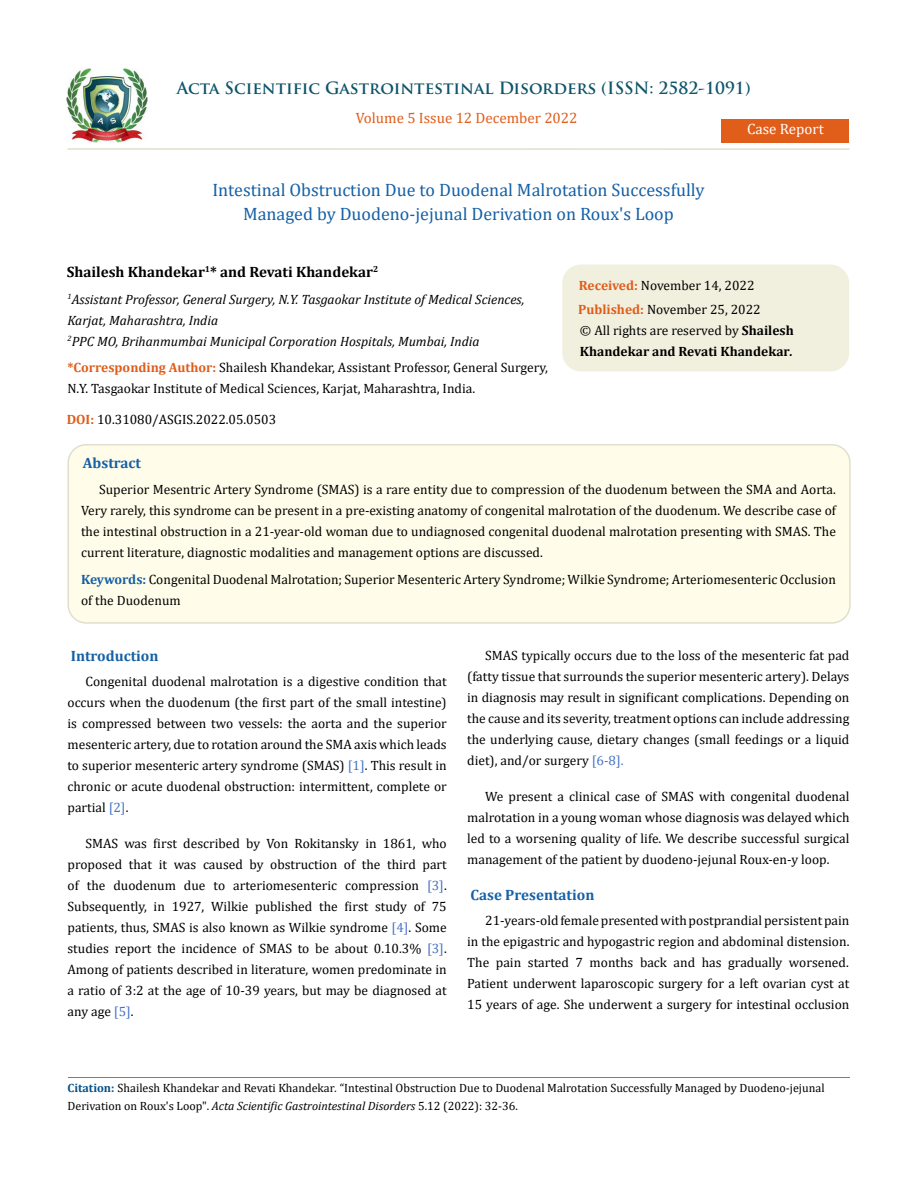
<style>
.page{position:relative;width:917px;height:1188px;background:#fff}
.page>*{position:absolute;margin:0;border:0;box-sizing:border-box;transform-origin:0 0}
.t1{font:18px/24px "Cambria";color:#1560a6;text-align:center}
.t2{font:700 16.5px "Trajan Pro";color:#0e546a}
.t3{font:700 15px "Cambria";color:#000}
.t4{font:700 15px "Cambria";color:#1560a6}
.t5{font:15px "Cambria";color:#e05d1a}
.t6{font:15px "Cambria";color:#fff}
.t7{font:13.5px/21px "Cambria";color:#000;text-align:justify}
.t8{font:italic 13.5px/21px "Cambria";color:#000}
.t9{font:700 13.5px/21px "Cambria";color:#000}
.t10{font:12px/18px "Cambria";color:#000}
.s1{font-weight:700;color:#e05d1a}
.s2{font-weight:400}
.s3{font-style:italic}
.s4{font-weight:700;color:#1560a6}
.s5{color:#4472c4}
.s6{font-weight:700;color:#035089}
</style>
<div class="page">
<img style="left:67px;top:68px;width:80px;height:74px">
<div style="left:721px;top:119px;width:128px;height:23px;background:#e05d1a"></div>
<div style="left:563px;top:265px;width:285px;height:106px;background:#f1f0de;border-radius:18px"></div>
<div style="left:562px;top:265px;width:287px;height:106px;border:2px solid #f1f0de;border-radius:18px"></div>
<div style="left:68px;top:445px;width:781px;height:178px;background:#fffde9;border-radius:18px"></div>
<div style="left:67px;top:444px;width:783px;height:180px;border:2px solid #e0dfcd;border-radius:18px"></div>
<hr style="left:67px;top:148px;width:782px;height:2px;background:#e0dfcd">
<hr style="left:68px;top:1077px;width:781px;height:1px;background:#e05d1a">
<p class="t2" style="left:177px;top:77px;width:575px">Acta Scientific Gastrointestinal Disorders (ISSN: 2582-1091)</p>
<p class="t5" style="left:356px;top:109px;width:223px">Volume 5 Issue 12 December 2022</p>
<p class="t6" style="left:747px;top:120px;width:78px">Case Report</p>
<h1 class="t1" style="left:212px;top:178px;width:493px">Intestinal Obstruction Due to Duodenal Malrotation Successfully<br>Managed by Duodeno-jejunal Derivation on Roux's Loop</h1>
<p class="t3" style="left:67px;top:261px;width:313px">Shailesh Khandekar<sup>1</sup>* and Revati Khandekar<sup>2</sup></p>
<p class="t8" style="left:67px;top:288px;width:458px"><sup>1</sup>Assistant Professor, General Surgery, N.Y. Tasgaokar Institute of Medical Sciences,<br>Karjat, Maharashtra, India<br><sup>2</sup>PPC MO, Brihanmumbai Municipal Corporation Hospitals, Mumbai, India</p>
<p class="t7" style="left:67px;top:357px;width:482px"><span class="s1">*Corresponding Author:</span> Shailesh Khandekar, Assistant Professor, General Surgery,<br>N.Y. Tasgaokar Institute of Medical Sciences, Karjat, Maharashtra, India.</p>
<p class="t7" style="left:67px;top:409px;width:211px"><span class="s1">DOI:</span> 10.31080/ASGIS.2022.05.0503</p>
<p class="t7" style="left:578px;top:273px;width:184px;line-height:24.5px"><span class="s1">Received:</span> November 14, 2022<br><span class="s1">Published:</span> November 25, 2022</p>
<p class="t9" style="left:580px;top:319px;width:215px"><span class="s2">© All rights are reserved by</span> Shailesh<br>Khandekar and Revati Khandekar<span class="s3">.</span></p>
<p class="t4" style="left:83px;top:452px;width:60px">Abstract</p>
<p class="t7" style="left:81px;top:478px;width:756px;text-indent:18px">Superior Mesentric Artery Syndrome (SMAS) is a rare entity due to compression of the duodenum between the SMA and Aorta.<br>Very rarely, this syndrome can be present in a pre-existing anatomy of congenital malrotation of the duodenum. We describe case of the intestinal obstruction in a 21-year-old woman due to undiagnosed congenital duodenal malrotation presenting with SMAS. The current literature, diagnostic modalities and management options are discussed.</p>
<p class="t7" style="left:81px;top:568px;width:756px"><span class="s4">Keywords:</span> Congenital Duodenal Malrotation; Superior Mesenteric Artery Syndrome; Wilkie Syndrome; Arteriomesenteric Occlusion of the Duodenum</p>
<p class="t4" style="left:71px;top:645px;width:89px">Introduction</p>
<p class="t7" style="left:67px;top:671px;width:381px;text-indent:18px">Congenital duodenal malrotation is a digestive condition that occurs when the duodenum (the first part of the small intestine) is compressed between two vessels: the aorta and the superior mesenteric artery, due to rotation around the SMA axis which leads to superior mesenteric artery syndrome (SMAS) <span class="s5">[1]</span>. This result in chronic or acute duodenal obstruction: intermittent, complete or partial <span class="s5">[2]</span>.</p>
<p class="t7" style="left:67px;top:833px;width:381px;text-indent:18px">SMAS was first described by Von Rokitansky in 1861, who proposed that it was caused by obstruction of the third part of the duodenum due to arteriomesenteric compression <span class="s5">[3]</span>.<br>Subsequently, in 1927, Wilkie published the first study of 75 patients, thus, SMAS is also known as Wilkie syndrome <span class="s5">[4]</span>. Some studies report the incidence of SMAS to be about 0.10.3% <span class="s5">[3]</span>.<br>Among of patients described in literature, women predominate in a ratio of 3:2 at the age of 10-39 years, but may be diagnosed at any age <span class="s5">[5]</span>.</p>
<p class="t7" style="left:467px;top:645px;width:384px;text-indent:18px">SMAS typically occurs due to the loss of the mesenteric fat pad (fatty tissue that surrounds the superior mesenteric artery). Delays in diagnosis may result in significant complications. Depending on the cause and its severity, treatment options can include addressing the underlying cause, dietary changes (small feedings or a liquid diet), and/or surgery <span class="s5">[6-8].</span></p>
<p class="t7" style="left:467px;top:786px;width:384px;text-indent:18px">We present a clinical case of SMAS with congenital duodenal malrotation in a young woman whose diagnosis was delayed which led to a worsening quality of life. We describe successful surgical management of the patient by duodeno-jejunal Roux-en-y loop.</p>
<p class="t4" style="left:470px;top:884px;width:125px">Case Presentation</p>
<p class="t7" style="left:467px;top:910px;width:384px;text-indent:18px">21-years-old female presented with postprandial persistent pain in the epigastric and hypogastric region and abdominal distension.<br>The pain started 7 months back and has gradually worsened.<br>Patient underwent laparoscopic surgery for a left ovarian cyst at 15 years of age. She underwent a surgery for intestinal occlusion</p>
<p class="t10" style="left:68px;top:1079px;width:758px"><span class="s6">Citation:</span> Shailesh Khandekar and Revati Khandekar<span class="s3">.</span> “Intestinal Obstruction Due to Duodenal Malrotation Successfully Managed by Duodeno-jejunal<br>Derivation on Roux's Loop". <span class="s3">Acta Scientific Gastrointestinal Disorders</span> 5.12 (2022): 32-36.</p>
</div>
